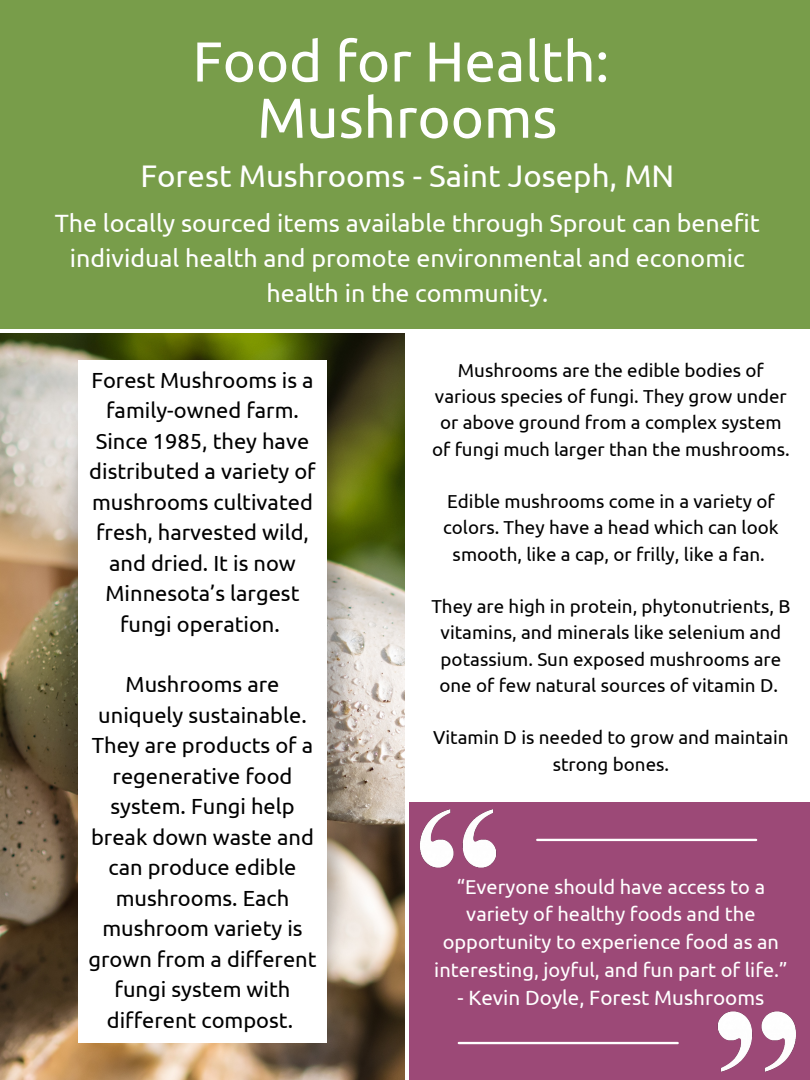
<style>
.page{position:relative;width:810px;height:1080px;background:#fff}
.page>*{position:absolute;margin:0;border:0;box-sizing:border-box;transform-origin:0 0}
.t1{font:56.25px "Ubuntu";color:#fff}
.t2{font:31.25px "Ubuntu";color:#fff}
.t3{font:25px/34.7px "Ubuntu";color:#fff;text-align:center}
.t4{font:21.88px/30.5px "Ubuntu";color:#000;text-align:center}
.t5{font:20.62px "Ubuntu";color:#fff}
.t6{font:20px/27.6px "Ubuntu";color:#fff;text-align:center}
.t7{font:18.75px/26.2px "Ubuntu";color:#000;text-align:center}
</style>
<div class="page">
<div style="left:0;top:0;width:810px;height:329px;background:#789d4a"></div>
<img style="left:0;top:333px;width:405px;height:747px">
<div style="left:410px;top:802px;width:400px;height:278px;background:#9c4977"></div>
<img style="left:14px;top:345px;width:129px;height:712px">
<img style="left:262px;top:345px;width:130px;height:712px">
<div style="left:78px;top:360px;width:249px;height:683px;background:#fff"></div>
<img style="left:717px;top:1010px;width:80px;height:64px">
<img style="left:419px;top:808px;width:77px;height:62px">
<hr style="left:537px;top:839px;width:219px;height:2px;background:#fff">
<hr style="left:459px;top:1042px;width:219px;height:2px;background:#fff">
<p class="t1" style="left:193px;top:29px;width:418px">Food for Health:</p>
<p class="t1" style="left:257px;top:85px;width:302px">Mushrooms</p>
<p class="t2" style="left:140px;top:158px;width:536px">Forest Mushrooms - Saint Joseph, MN</p>
<p class="t3" style="left:55px;top:206px;width:707px">The locally sourced items available through Sprout can benefit individual health and promote environmental and economic health in the community.</p>
<p class="t4" style="left:89px;top:364px;width:228px">Forest Mushrooms is a family-owned farm.<br>Since 1985, they have distributed a variety of mushrooms cultivated fresh, harvested wild, and dried. It is now<br>Minnesota’s largest fungi operation.</p>
<p class="t4" style="left:88px;top:669px;width:230px">Mushrooms are uniquely sustainable.<br>They are products of a regenerative food system. Fungi help break down waste and can produce edible mushrooms. Each mushroom variety is grown from a different fungi system with different compost.</p>
<p class="t7" style="left:432px;top:357px;width:359px">Mushrooms are the edible bodies of various species of fungi. They grow under or above ground from a complex system of fungi much larger than the mushrooms.</p>
<p class="t7" style="left:443px;top:488px;width:337px">Edible mushrooms come in a variety of colors. They have a head which can look smooth, like a cap, or frilly, like a fan.</p>
<p class="t7" style="left:431px;top:593px;width:361px">They are high in protein, phytonutrients, B vitamins, and minerals like selenium and potassium. Sun exposed mushrooms are one of few natural sources of vitamin D.</p>
<p class="t7" style="left:433px;top:724px;width:357px">Vitamin D is needed to grow and maintain strong bones.</p>
<p class="t6" style="left:434px;top:872px;width:355px">“Everyone should have access to a variety of healthy foods and the opportunity to experience food as an interesting, joyful, and fun part of life.”</p>
<p class="t5" style="left:458px;top:986px;width:308px">- Kevin Doyle, Forest Mushrooms</p>
</div>
